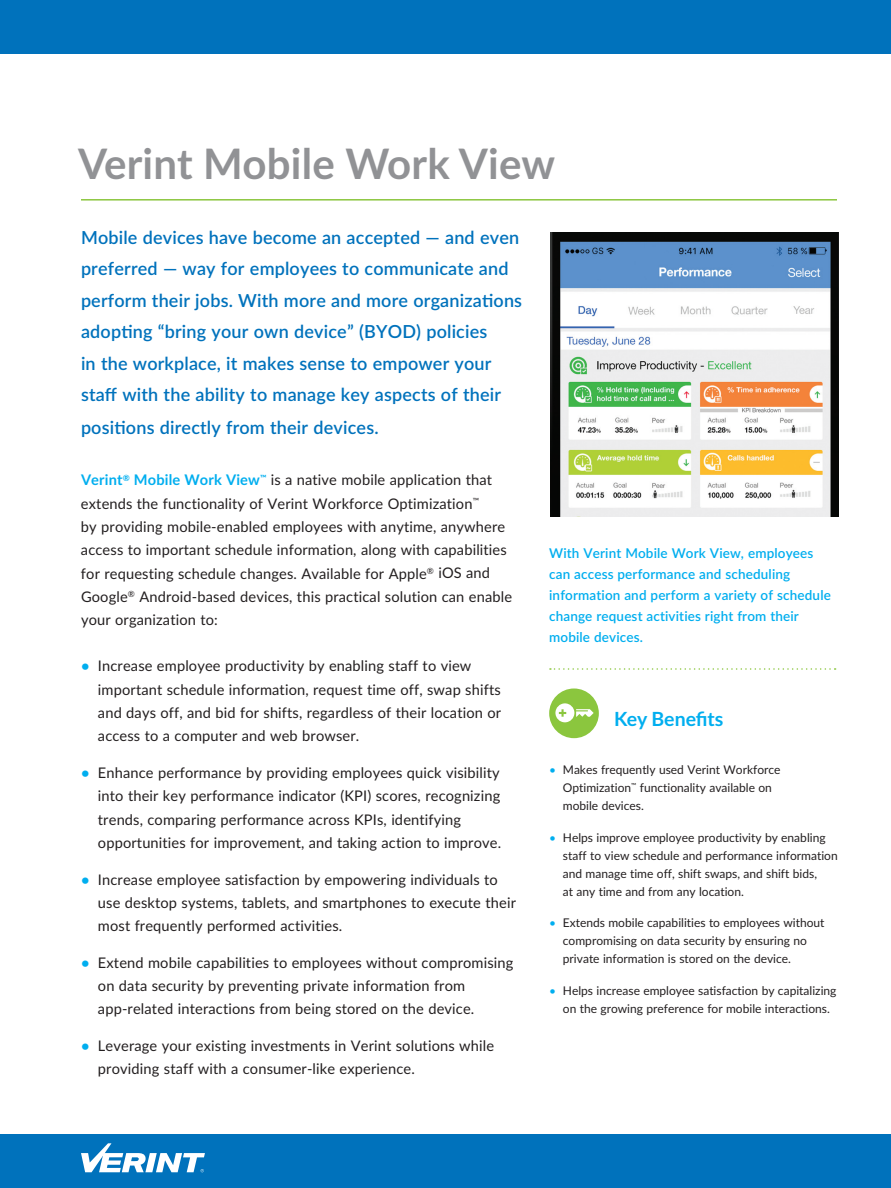
<style>
.page{position:relative;width:891px;height:1188px;background:#fff}
.page>*{position:absolute;margin:0;border:0;box-sizing:border-box;transform-origin:0 0}
.t1{font:700 42px "Lato";letter-spacing:.005em;color:#919295}
.t2{font:700 19.5px "Lato";letter-spacing:-.005em;color:#00aeef}
.t3{font:600 18px/31.8px "Lato";letter-spacing:.01em;color:#0072bc}
.t4{font:14.7px/23.2px "Lato";letter-spacing:.01em;color:#231f20}
.t5{font:600 13.5px/21px "Lato";letter-spacing:.01em;color:#00aeef}
.t6{font:12px/18px "Lato";color:#231f20}
.s1{font-weight:700;color:#00aeef}
.s2{color:#00aeef}
</style>
<div class="page">
<div style="left:0;top:0;width:891px;height:54px;background:#0072bc"></div>
<svg style="left:550px;top:668px;width:286px;height:2px"></svg>
<div style="left:0;top:1134px;width:891px;height:54px;background:#0072bc"></div>
<svg style="left:81px;top:1143px;width:124px;height:29px"></svg>
<div style="left:549px;top:688px;width:50px;height:50px;background:#8bc63e;border-radius:50%"></div>
<svg style="left:555px;top:703px;width:39px;height:19px"></svg>
<img style="left:551px;top:233px;width:288px;height:283px">
<hr style="left:81px;top:199px;width:756px;height:2px;background:#8bc63e">
<h1 class="t1" style="left:78px;top:132px;width:479px">Verint Mobile Work View</h1>
<p class="t3" style="left:81px;top:221px;width:443px">Mobile devices have become an accepted — and even preferred — way for employees to communicate and perform their jobs. With more and more organizations adopting “bring your own device” (BYOD) policies<br>in the workplace, it makes sense to empower your staff with the ability to manage key aspects of their positions directly from their devices.</p>
<p class="t4" style="left:81px;top:468px;width:433px"><span class="s1">Verint</span><sup>®</sup> <span class="s1">Mobile Work View</span><sup>™</sup> is a native mobile application that extends the functionality of Verint Workforce Optimization<sup>™<br></sup>by providing mobile-enabled employees with anytime, anywhere access to important schedule information, along with capabilities for requesting schedule changes. Available for Apple<sup>®</sup> iOS and Google<sup>®</sup> Android-based devices, this practical solution can enable your organization to:</p>
<p class="t4" style="left:98px;top:654px;width:405px;text-indent:-17px"><span class="s1">•</span> Increase employee productivity by enabling staff to view important schedule information, request time off, swap shifts and days off, and bid for shifts, regardless of their location or access to a computer and web browser.</p>
<p class="t4" style="left:98px;top:760px;width:405px;text-indent:-17px"><span class="s1">•</span> Enhance performance by providing employees quick visibility into their key performance indicator (KPI) scores, recognizing trends, comparing performance across KPIs, identifying opportunities for improvement, and taking action to improve.</p>
<p class="t4" style="left:98px;top:867px;width:420px;text-indent:-17px"><span class="s1">•</span> Increase employee satisfaction by empowering individuals to use desktop systems, tablets, and smartphones to execute their most frequently performed activities.</p>
<p class="t4" style="left:98px;top:950px;width:417px;text-indent:-17px"><span class="s1">•</span> Extend mobile capabilities to employees without compromising on data security by preventing private information from app-related interactions from being stored on the device.</p>
<p class="t4" style="left:98px;top:1033px;width:398px;text-indent:-17px"><span class="s1">•</span> Leverage your existing investments in Verint solutions while providing staff with a consumer-like experience.</p>
<p class="t5" style="left:549px;top:542px;width:283px">With Verint Mobile Work View, employees can access performance and scheduling information and perform a variety of schedule change request activities right from their mobile devices.</p>
<h2 class="t2" style="left:614px;top:704px;width:111px">Key Benefits</h2>
<p class="t6" style="left:563px;top:760px;width:219px;text-indent:-14px"><span class="s2">•</span> Makes frequently used Verint Workforce<br>Optimization<sup>™</sup> functionality available on mobile devices.</p>
<p class="t6" style="left:563px;top:828px;width:276px;text-indent:-14px"><span class="s2">•</span> Helps improve employee productivity by enabling staff to view schedule and performance information and manage time off, shift swaps, and shift bids,<br>at any time and from any location.</p>
<p class="t6" style="left:563px;top:913px;width:263px;text-indent:-14px"><span class="s2">•</span> Extends mobile capabilities to employees without compromising on data security by ensuring no private information is stored on the device.</p>
<p class="t6" style="left:549px;top:981px;width:289px;text-align:center"><span class="s2">•</span> Helps increase employee satisfaction by capitalizing on the growing preference for mobile interactions.</p>
</div>
